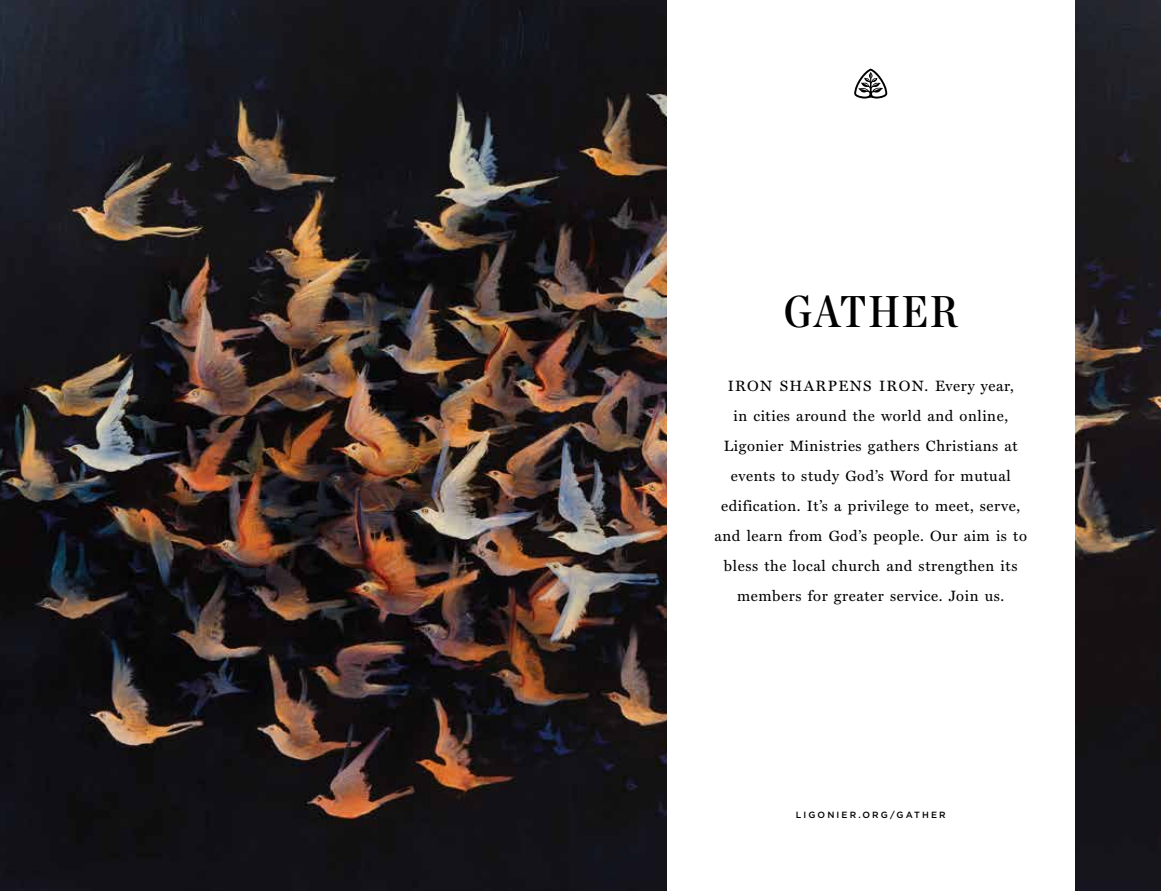
<style>
.page{position:relative;width:1161px;height:891px;background:#fff}
.page>*{position:absolute;margin:0;border:0;box-sizing:border-box;transform-origin:0 0}
.t1{font:45px "Chronicle Deck Cond Semi";letter-spacing:.04em;color:#000}
.t2{font:15px/30px "Miller Text";letter-spacing:.04em;color:#000;text-align:center}
.t3{font:500 9px "Gotham";letter-spacing:.235em;color:#000}
</style>
<div class="page">
<img style="left:0;top:0;width:1161px;height:891px">
<div style="left:667px;top:0;width:408px;height:891px;background:#fff"></div>
<svg style="left:854px;top:69px;width:33px;height:30px"></svg>
<h1 class="t1" style="left:784px;top:277px;width:175px">GATHER</h1>
<p class="t2" style="left:714px;top:371px;width:314px">IRON SHARPENS IRON. Every year,<br>in cities around the world and online, Ligonier Ministries gathers Christians at events to study God’s Word for mutual edification. It’s a privilege to meet, serve, and learn from God’s people. Our aim is to bless the local church and strengthen its members for greater service. Join us.</p>
<p class="t3" style="left:796px;top:809px;width:151px">LIGONIER.ORG/GATHER</p>
</div>
